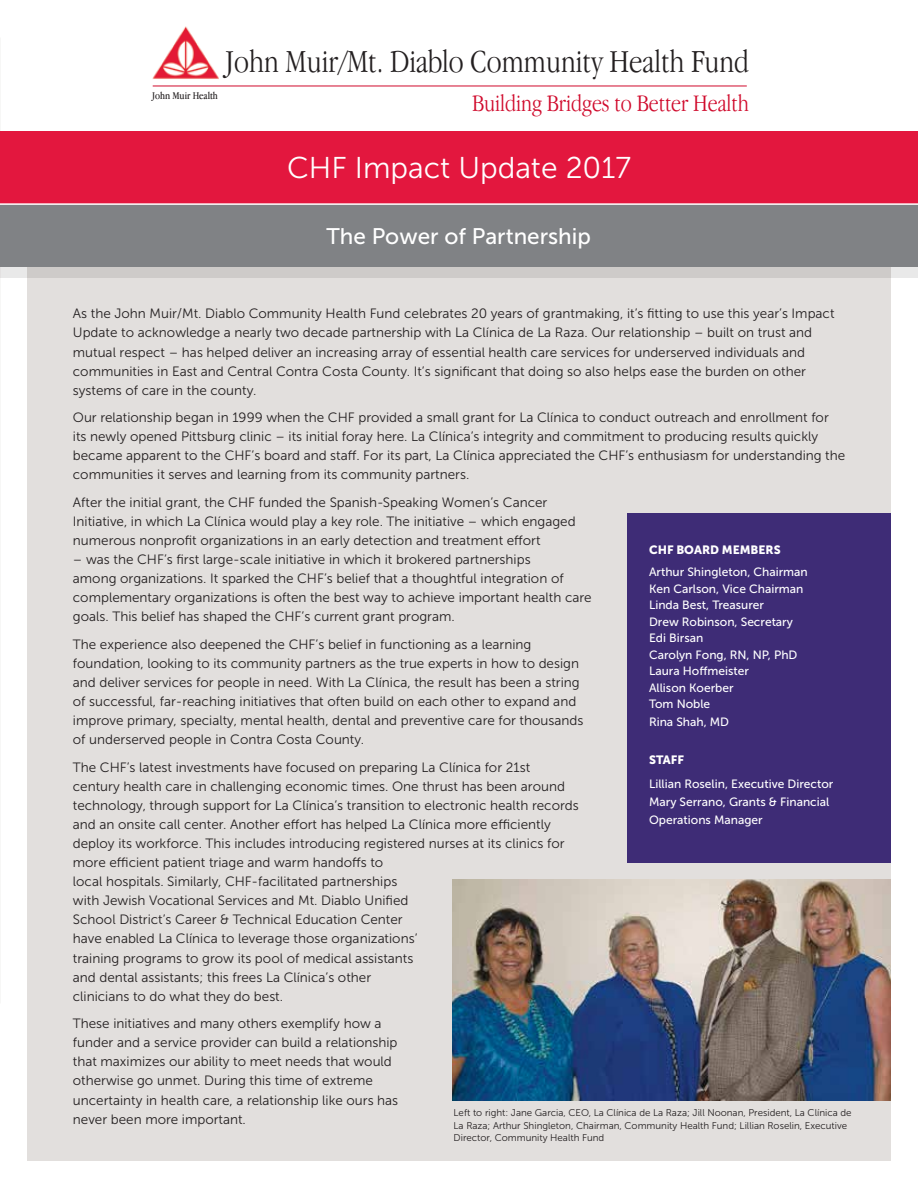
<style>
.page{position:relative;width:918px;height:1188px;background:#fff}
.page>*{position:absolute;margin:0;border:0;box-sizing:border-box;transform-origin:0 0}
.t1{font:300 33.15px "Apple Garamond";color:#231f20}
.t2{font:30px "Museo Sans 300";color:#fff}
.t3{font:300 24.6px "Apple Garamond";color:#d00a2c}
.t4{font:22.5px "Museo Sans 500";color:#fff}
.t5{font:13.5px/19px "Museo Sans 300";color:#231f20}
.t6{font:12px/16.5px "Museo Sans 500";color:#fff}
.t7{font:12px "Museo Sans 900";color:#fff}
.t8{font:10.8px "Apple Garamond";color:#231f20}
.t9{font:9.75px/12.8px "Museo Sans 300";color:#231f20}
</style>
<div class="page">
<div style="left:27px;top:219px;width:864px;height:942px;background:#e2dfdd"></div>
<div style="left:627px;top:513px;width:264px;height:349px;background:#3e2c76"></div>
<img style="left:453px;top:879px;width:438px;height:222px">
<div style="left:0;top:221px;width:918px;height:57px;background:#cecbc9"></div>
<div style="left:0;top:204px;width:918px;height:63px;background:#808285"></div>
<div style="left:0;top:132px;width:918px;height:72px;background:#e3173e"></div>
<hr style="left:153px;top:86px;width:594px;height:1px;background:#d00a2c">
<img style="left:152px;top:26px;width:67px;height:53px">
<hr style="left:0;top:203px;width:918px;height:2px;background:#fff">
<h1 class="t1" style="left:226px;top:42px;width:525px">John Muir/Mt. Diablo Community Health Fund</h1>
<h3 class="t3" style="left:472px;top:88px;width:278px">Building Bridges to Better Health</h3>
<p class="t8" style="left:152px;top:89px;width:67px">John Muir Health</p>
<h2 class="t2" style="left:287px;top:152px;width:345px">CHF Impact Update 2017</h2>
<h3 class="t4" style="left:326px;top:224px;width:266px">The Power of Partnership</h3>
<p class="t5" style="left:73px;top:304px;width:763px">As the John Muir/Mt. Diablo Community Health Fund celebrates 20 years of grantmaking, it’s fitting to use this year’s Impact Update to acknowledge a nearly two decade partnership with La Clínica de La Raza. Our relationship – built on trust and mutual respect – has helped deliver an increasing array of essential health care services for underserved individuals and communities in East and Central Contra Costa County. It’s significant that doing so also helps ease the burden on other systems of care in the county.</p>
<p class="t5" style="left:73px;top:408px;width:774px">Our relationship began in 1999 when the CHF provided a small grant for La Clínica to conduct outreach and enrollment for its newly opened Pittsburg clinic – its initial foray here. La Clínica’s integrity and commitment to producing results quickly became apparent to the CHF’s board and staff. For its part, La Clínica appreciated the CHF’s enthusiasm for understanding the communities it serves and learning from its community partners.</p>
<p class="t5" style="left:73px;top:493px;width:504px">After the initial grant, the CHF funded the Spanish-Speaking Women’s Cancer<br>Initiative, in which La Clínica would play a key role. The initiative – which engaged numerous nonprofit organizations in an early detection and treatment effort</p>
<p class="t5" style="left:73px;top:550px;width:520px">– was the CHF’s first large-scale initiative in which it brokered partnerships<br>among organizations. It sparked the CHF’s belief that a thoughtful integration of complementary organizations is often the best way to achieve important health care goals. This belief has shaped the CHF’s current grant program.</p>
<p class="t5" style="left:73px;top:635px;width:512px">The experience also deepened the CHF’s belief in functioning as a learning foundation, looking to its community partners as the true experts in how to design and deliver services for people in need. With La Clínica, the result has been a string of successful, far-reaching initiatives that often build on each other to expand and improve primary, specialty, mental health, dental and preventive care for thousands of underserved people in Contra Costa County.</p>
<p class="t5" style="left:73px;top:758px;width:507px">The CHF’s latest investments have focused on preparing La Clínica for 21st century health care in challenging economic times. One thrust has been around technology, through support for La Clínica’s transition to electronic health records and an onsite call center. Another effort has helped La Clínica more efficiently deploy its workforce. This includes introducing registered nurses at its clinics for more efficient patient triage and warm handoffs to<br>local hospitals. Similarly, CHF-facilitated partnerships<br>with Jewish Vocational Services and Mt. Diablo Unified<br>School District’s Career &amp; Technical Education Center<br>have enabled La Clínica to leverage those organizations’<br>training programs to grow its pool of medical assistants<br>and dental assistants; this frees La Clínica’s other<br>clinicians to do what they do best.</p>
<p class="t5" style="left:73px;top:1014px;width:327px">These initiatives and many others exemplify how a funder and a service provider can build a relationship that maximizes our ability to meet needs that would otherwise go unmet. During this time of extreme uncertainty in health care, a relationship like ours has never been more important.</p>
<p class="t7" style="left:649px;top:543px;width:133px">CHF BOARD MEMBERS</p>
<p class="t6" style="left:649px;top:564px;width:160px">Arthur Shingleton, Chairman<br>Ken Carlson, Vice Chairman<br>Linda Best, Treasurer<br>Drew Robinson, Secretary<br>Edi Birsan<br>Carolyn Fong, RN, NP, PhD<br>Laura Hoffmeister<br>Allison Koerber<br>Tom Noble</p>
<p class="t6" style="left:649px;top:714px;width:82px">Rina Shah, MD</p>
<p class="t7" style="left:649px;top:753px;width:37px">STAFF</p>
<p class="t6" style="left:649px;top:775px;width:186px;line-height:18px">Lillian Roselin, Executive Director<br>Mary Serrano, Grants &amp; Financial<br>Operations Manager</p>
<p class="t9" style="left:454px;top:1106px;width:400px">Left to right: Jane Garcia, CEO, La Clínica de La Raza; Jill Noonan, President, La Clínica de<br>La Raza; Arthur Shingleton, Chairman, Community Health Fund; Lillian Roselin, Executive<br>Director, Community Health Fund</p>
</div>
